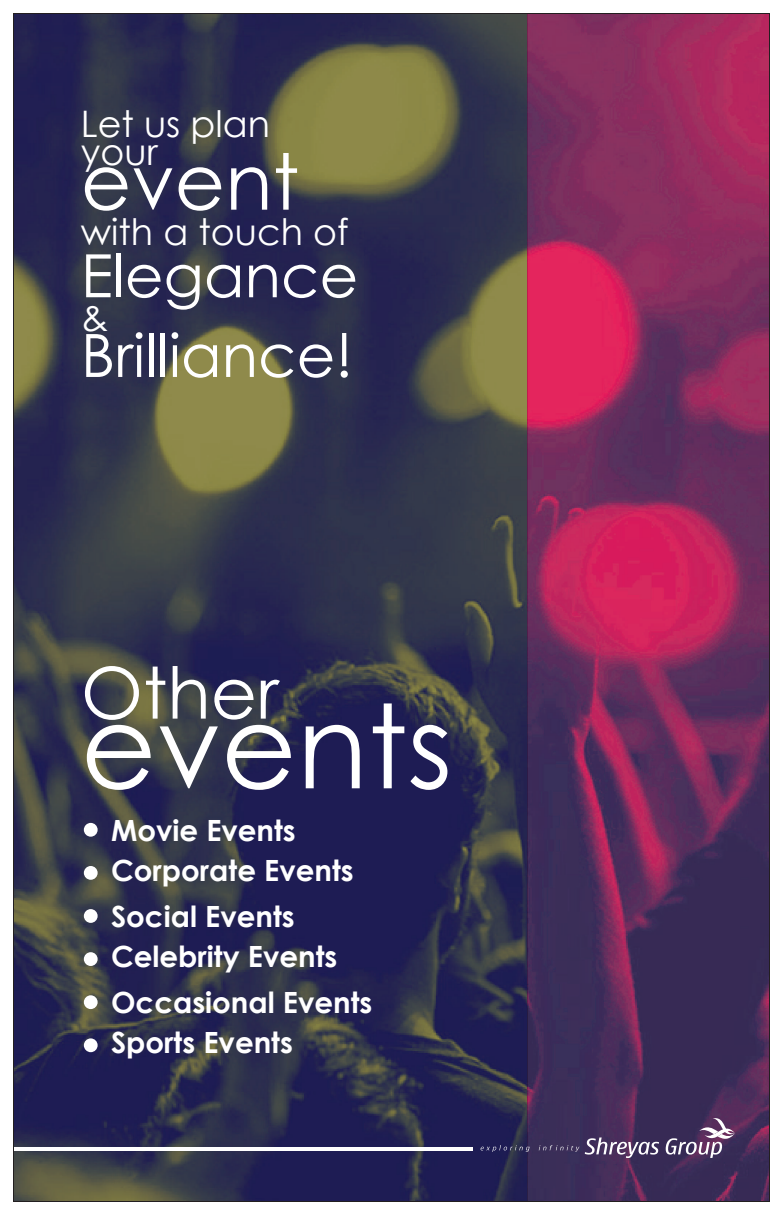
<style>
.page{position:relative;width:783px;height:1215px;background:#fff}
.page>*{position:absolute;margin:0;border:0;box-sizing:border-box;transform-origin:0 0}
.t1{font:116.4px "Century Gothic";color:#fff}
.t2{font:77.85px "Century Gothic";color:#fff}
.t3{font:71.4px "Century Gothic";color:#fff}
.t4{font:59.7px "Century Gothic";color:#fff}
.t5{font:36.6px/28.3px "Century Gothic";color:#fff}
.t6{font:700 29.25px/40.2px "Century Gothic";color:#fff}
</style>
<div class="page">
<img style="left:15px;top:15px;width:753px;height:1185px">
<div style="left:84px;top:823px;width:14px;height:14px;background:#fff;border-radius:50%"></div>
<div style="left:84px;top:866px;width:14px;height:14px;background:#fff;border-radius:50%"></div>
<div style="left:84px;top:909px;width:14px;height:14px;background:#fff;border-radius:50%"></div>
<div style="left:84px;top:952px;width:14px;height:14px;background:#fff;border-radius:50%"></div>
<div style="left:84px;top:995px;width:14px;height:14px;background:#fff;border-radius:50%"></div>
<div style="left:84px;top:1038px;width:14px;height:14px;background:#fff;border-radius:50%"></div>
<svg style="left:585px;top:1138px;width:74px;height:20px"></svg>
<svg style="left:666px;top:1116px;width:69px;height:42px;background:#665276"></svg>
<svg style="left:480px;top:1145px;width:99px;height:7px"></svg>
<hr style="left:15px;top:1148px;width:458px;height:3px;background:#fff">
<p class="t5" style="left:81px;top:109px;width:191px">Let us plan your</p>
<h2 class="t2" style="left:81px;top:127px;width:220px">event</h2>
<p class="t5" style="left:81px;top:217px;width:269px">with a touch of</p>
<h3 class="t4" style="left:81px;top:234px;width:279px">Elegance</h3>
<p class="t5" style="left:81px;top:303px;width:29px">&amp;</p>
<h3 class="t4" style="left:81px;top:314px;width:274px">Brilliance!</h3>
<h3 class="t3" style="left:81px;top:643px;width:199px">Other</h3>
<h1 class="t1" style="left:81px;top:665px;width:373px">events</h1>
<p class="t6" style="left:111px;top:809px;width:244px">Movie Events<br>Corporate Events</p>
<p class="t6" style="left:111px;top:895px;width:228px">Social Events<br>Celebrity Events</p>
<p class="t6" style="left:111px;top:981px;width:263px">Occasional Events<br>Sports Events</p>
</div>
